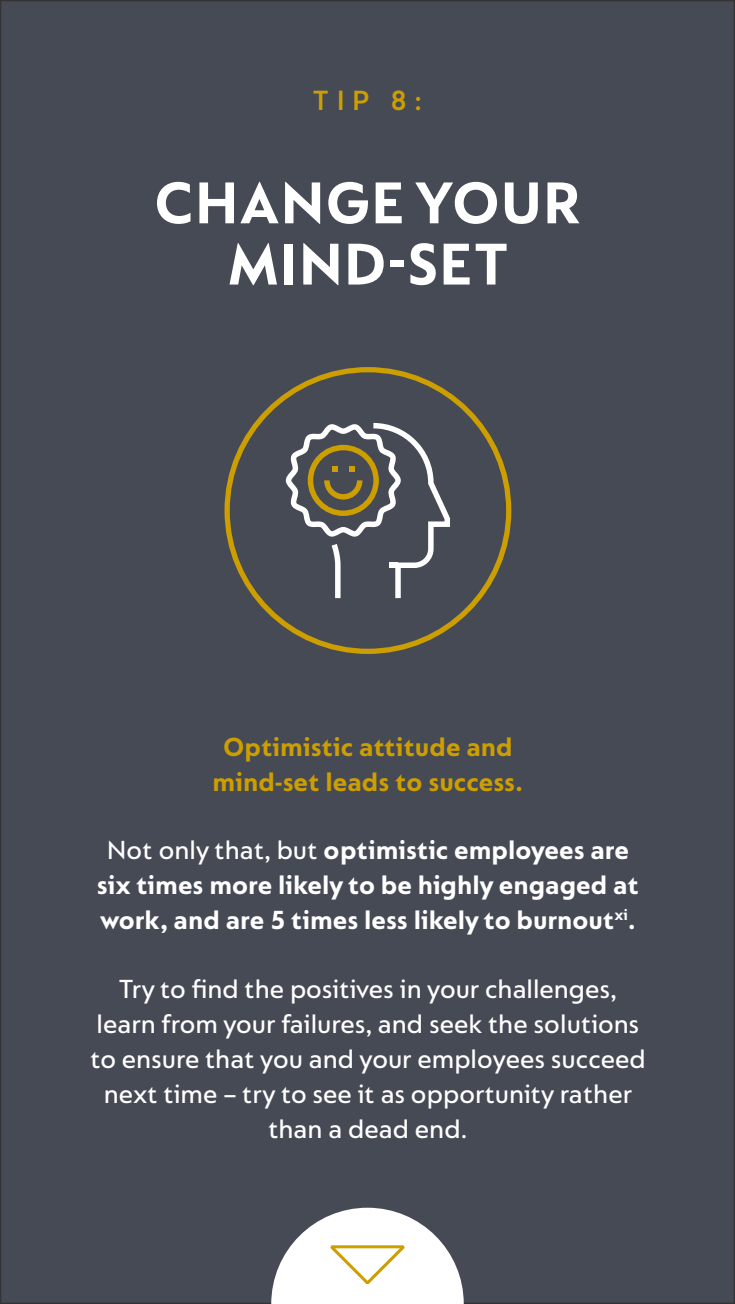
<style>
.page{position:relative;width:735px;height:1304px;background:#fff}
.page>*{position:absolute;margin:0;border:0;box-sizing:border-box;transform-origin:0 0}
.t1{font:700 63px/61.2px "Nespresso Lucas";letter-spacing:.01em;color:#fff;text-align:center}
.t2{font:600 29.75px "Nespresso Lucas";color:#cd9e00}
.t3{font:500 28px/35px "Nespresso Lucas";color:#fff;text-align:center}
.t4{font:700 28px/35px "Nespresso Lucas";color:#fff;text-align:center}
.t5{font:700 28px/35px "Nespresso Lucas";color:#cd9e00;text-align:center}
.s1{font-weight:500}
</style>
<div class="page">
<div style="left:0;top:0;width:735px;height:1303px;background:#464a55"></div>
<svg style="left:271px;top:1207px;width:193px;height:97px"></svg>
<svg style="left:286px;top:423px;width:164px;height:175px"></svg>
<p class="t2" style="left:313px;top:83px;width:111px">TIP 8:</p>
<h1 class="t1" style="left:154px;top:171px;width:428px">CHANGE YOUR<br>MIND-SET</h1>
<p class="t5" style="left:213px;top:729px;width:312px">Optimistic attitude and mind-set leads to success.</p>
<p class="t4" style="left:97px;top:832px;width:544px"><span class="s1">Not only that, but</span> optimistic employees are six times more likely to be highly engaged at work, and are 5 times less likely to burnout<sup>xi</sup>.</p>
<p class="t3" style="left:90px;top:970px;width:557px">Try to find the positives in your challenges, learn from your failures, and seek the solutions to ensure that you and your employees succeed next time – try to see it as opportunity rather than a dead end.</p>
</div>
